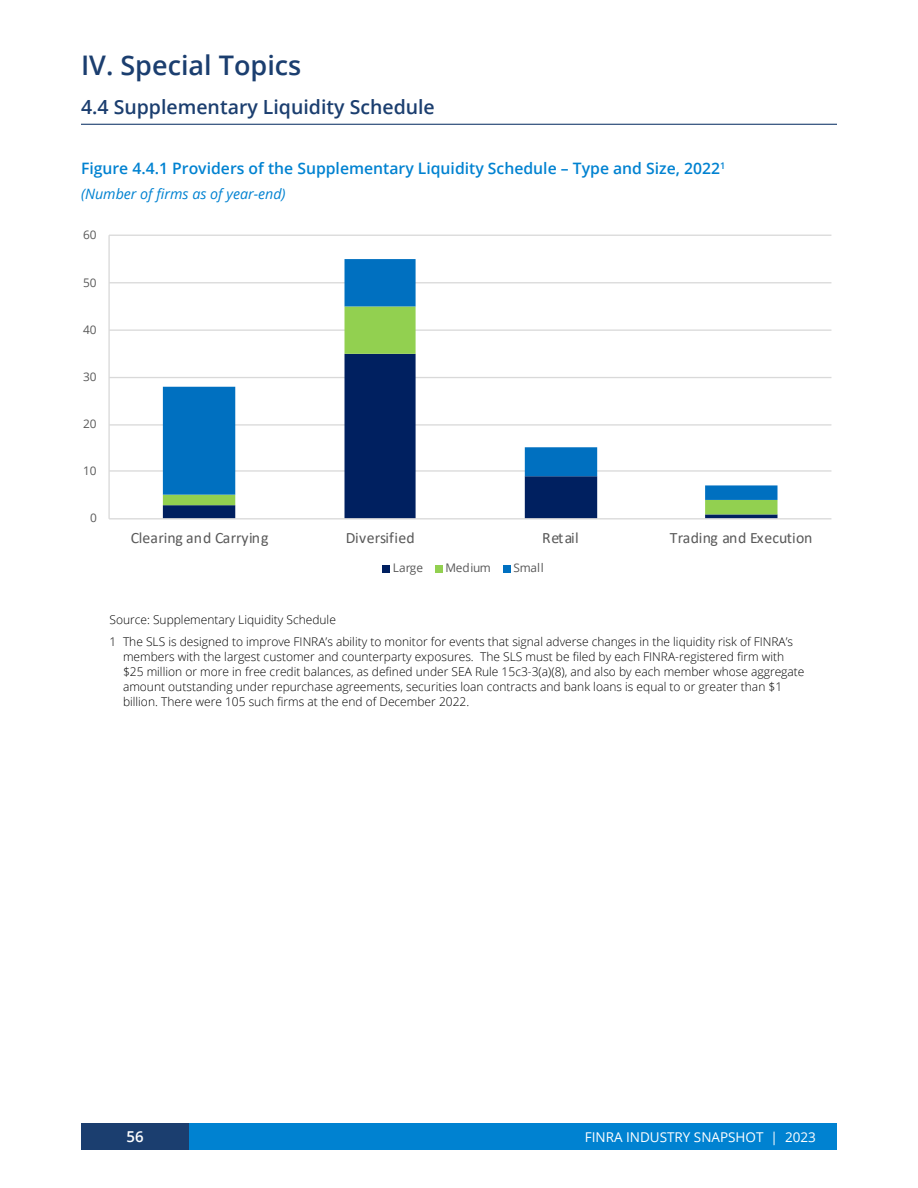
<style>
.page{position:relative;width:918px;height:1188px;background:#fff}
.page>*{position:absolute;margin:0;border:0;box-sizing:border-box;transform-origin:0 0}
.t1{font:600 27px "Open Sans";color:#1b3e6f}
.t2{font:600 19.5px "Open Sans";color:#1b3e6f}
.t3{font:600 15.75px "Open Sans";color:#0082d1}
.t4{font:15.75px "Calibri";color:#595959}
.t5{font:600 15px "Open Sans";color:#fff}
.t6{font:italic 14.25px "Open Sans";color:#0082d1}
.t7{font:13.5px "Open Sans";color:#fff}
.t8{font:300 12px/15px "Open Sans";color:#000}
.t9{font:11.85px "Open Sans";letter-spacing:-.015em;color:#595959}
.t10{font:italic 11.85px "Open Sans";letter-spacing:-.02em;color:#0070c0}
</style>
<div class="page">
<div style="left:162px;top:1123px;width:675px;height:27px;background:#0082d1"></div>
<div style="left:81px;top:1123px;width:108px;height:27px;background:#1b3e6f"></div>
<svg style="left:108px;top:234px;width:724px;height:339px"></svg>
<hr style="left:81px;top:124px;width:756px;height:1px;background:#1b3e6f">
<h1 class="t1" style="left:81px;top:46px;width:222px">IV. Special Topics</h1>
<h2 class="t2" style="left:81px;top:93px;width:355px">4.4 Supplementary Liquidity Schedule</h2>
<h3 class="t3" style="left:81px;top:158px;width:646px">Figure 4.4.1 Providers of the Supplementary Liquidity Schedule – Type and Size, 2022<sup>1</sup></h3>
<p class="t6" style="left:81px;top:184px;width:206px">(Number of firms as of year-end)</p>
<p class="t10" style="left:82px;top:190px;width:169px">(number of firms as of year-end)</p>
<p class="t9" style="left:83px;top:227px;width:15px">60</p>
<p class="t9" style="left:83px;top:274px;width:15px">50</p>
<p class="t9" style="left:83px;top:322px;width:15px">40</p>
<p class="t9" style="left:83px;top:369px;width:15px">30</p>
<p class="t9" style="left:83px;top:415px;width:15px">20</p>
<p class="t9" style="left:83px;top:463px;width:15px">10</p>
<p class="t9" style="left:90px;top:510px;width:8px">0</p>
<h3 class="t4" style="left:131px;top:527px;width:139px">Clearing and Carrying</h3>
<h3 class="t4" style="left:346px;top:527px;width:70px">Diversified</h3>
<h3 class="t4" style="left:542px;top:527px;width:38px">Retail</h3>
<h3 class="t4" style="left:670px;top:527px;width:144px">Trading and Execution</h3>
<p class="t9" style="left:393px;top:560px;width:32px">Large</p>
<p class="t9" style="left:445px;top:560px;width:47px">Medium</p>
<p class="t9" style="left:513px;top:560px;width:32px">Small</p>
<p class="t8" style="left:110px;top:609px;width:685px;line-height:21.8px">Source: Supplementary Liquidity Schedule<br>1 The SLS is designed to improve FINRA’s ability to monitor for events that signal adverse changes in the liquidity risk of FINRA’s</p>
<p class="t8" style="left:123px;top:649px;width:683px">members with the largest customer and counterparty exposures. The SLS must be filed by each FINRA-registered firm with $25 million or more in free credit balances, as defined under SEA Rule 15c3-3(a)(8), and also by each member whose aggregate amount outstanding under repurchase agreements, securities loan contracts and bank loans is equal to or greater than $1 billion. There were 105 such firms at the end of December 2022.</p>
<p class="t5" style="left:126px;top:1127px;width:19px">56</p>
<p class="t7" style="left:585px;top:1128px;width:233px">FINRA INDUSTRY SNAPSHOT | 2023</p>
</div>
